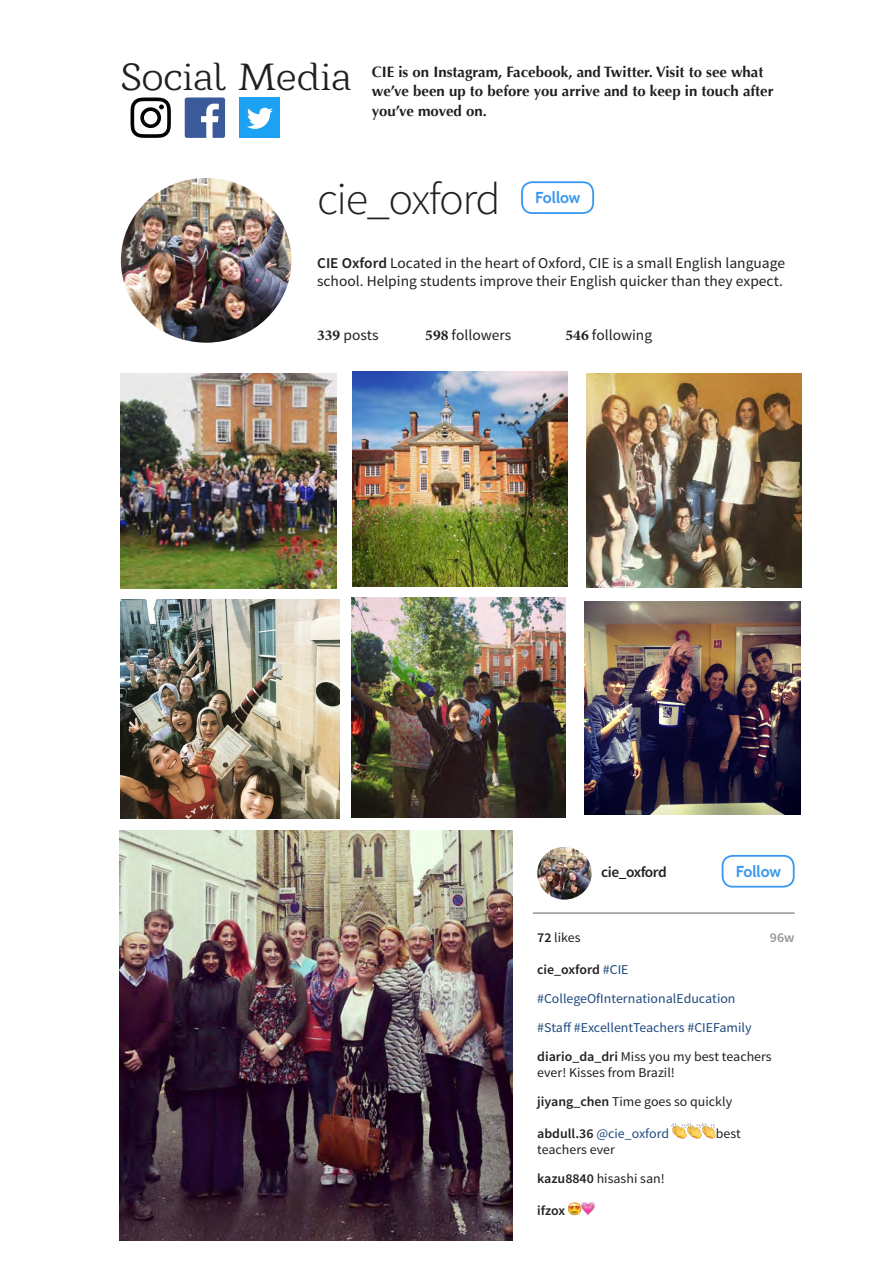
<style>
.page{position:relative;width:893px;height:1263px;background:#fff}
.page>*{position:absolute;margin:0;border:0;box-sizing:border-box;transform-origin:0 0}
.t1{font:300 45px "Source Sans Pro";letter-spacing:-.03em;color:#231f20}
.t2{font:39px "Barkentina";color:#231f20}
.t3{font:700 15.9px "Cabin";letter-spacing:-.005em;color:#3897f0}
.t4{font:15px/18px "Source Sans Pro";color:#231f20}
.t5{font:700 15px/19.5px "Optima";color:#231f20}
.t6{font:600 15px "Source Sans Pro";letter-spacing:-.03em;color:#231f20}
.t7{font:13.5px/29px "Source Sans Pro";color:#1f497d}
.t8{font:13.5px/29px "Source Sans Pro";color:#231f20}
.t9{font:600 13.5px "Source Sans Pro";letter-spacing:-.015em;color:#231f20}
.t10{font:600 13.5px "Source Sans Pro";color:#939598}
.s1{font-weight:600}
.s2{font-family:"Minion Pro";font-weight:700}
.s3{font-weight:600;color:#231f20}
.s4{color:#231f20}
</style>
<div class="page">
<img style="left:121px;top:178px;width:170px;height:165px">
<div style="left:521px;top:181px;width:73px;height:33px;border:2px solid #3897f0;border-radius:10px"></div>
<img style="left:121px;top:373px;width:215px;height:216px">
<img style="left:586px;top:373px;width:215px;height:215px">
<img style="left:352px;top:371px;width:215px;height:215px">
<img style="left:351px;top:598px;width:215px;height:220px">
<hr style="left:533px;top:912px;width:262px;height:2px;background:#939598">
<img style="left:537px;top:847px;width:55px;height:52px">
<div style="left:722px;top:855px;width:73px;height:32px;border:2px solid #3897f0;border-radius:10px"></div>
<img style="left:120px;top:830px;width:393px;height:410px">
<svg style="left:131px;top:98px;width:40px;height:40px"></svg>
<div style="left:239px;top:98px;width:40px;height:40px;background:#1da1f2"></div>
<svg style="left:247px;top:108px;width:26px;height:21px"></svg>
<svg style="left:185px;top:98px;width:40px;height:40px"></svg>
<img style="left:584px;top:601px;width:217px;height:213px">
<img style="left:121px;top:600px;width:219px;height:218px">
<svg style="left:672px;top:1123px;width:44px;height:15px"></svg>
<svg style="left:568px;top:1202px;width:27px;height:13px"></svg>
<h2 class="t2" style="left:121px;top:53px;width:232px">Social Media</h2>
<p class="t5" style="left:372px;top:62px;width:403px">CIE is on Instagram, Facebook, and Twitter. Visit to see what we’ve been up to before you arrive and to keep in touch after you’ve moved on.</p>
<h1 class="t1" style="left:317px;top:172px;width:185px">cie_oxford</h1>
<p class="t3" style="left:535px;top:188px;width:47px">Follow</p>
<p class="t4" style="left:317px;top:254px;width:469px"><span class="s1">CIE Oxford</span> Located in the heart of Oxford, CIE is a small English language school. Helping students improve their English quicker than they expect.</p>
<p class="t4" style="left:317px;top:327px;width:63px"><span class="s2">339</span> posts</p>
<p class="t4" style="left:425px;top:327px;width:88px"><span class="s2">598</span> followers</p>
<p class="t4" style="left:566px;top:326px;width:88px"><span class="s2">546</span> following</p>
<p class="t6" style="left:601px;top:863px;width:67px">cie_oxford</p>
<p class="t3" style="left:736px;top:861px;width:47px">Follow</p>
<p class="t8" style="left:537px;top:923px;width:45px"><span class="s1">72</span> likes</p>
<p class="t10" style="left:770px;top:928px;width:26px">96w</p>
<p class="t7" style="left:537px;top:955px;width:236px"><span class="s3">cie_oxford</span> #CIE #CollegeOfInternationalEducation #Staff #ExcellentTeachers #CIEFamily <span class="s3">diario_da_dri</span> <span class="s4">Miss you my best teachers</span></p>
<p class="t8" style="left:537px;top:1059px;width:196px">ever! Kisses from Brazil! <span class="s1">jiyang_chen</span> Time goes so quickly</p>
<p class="t7" style="left:537px;top:1119px;width:133px"><span class="s3">abdull.36</span> @cie_oxford</p>
<p class="t8" style="left:716px;top:1119px;width:27px">best</p>
<p class="t8" style="left:537px;top:1136px;width:129px">teachers ever <span class="s1">kazu8840</span> hisashi san!</p>
<p class="t9" style="left:537px;top:1202px;width:29px">ifzox</p>
</div>
